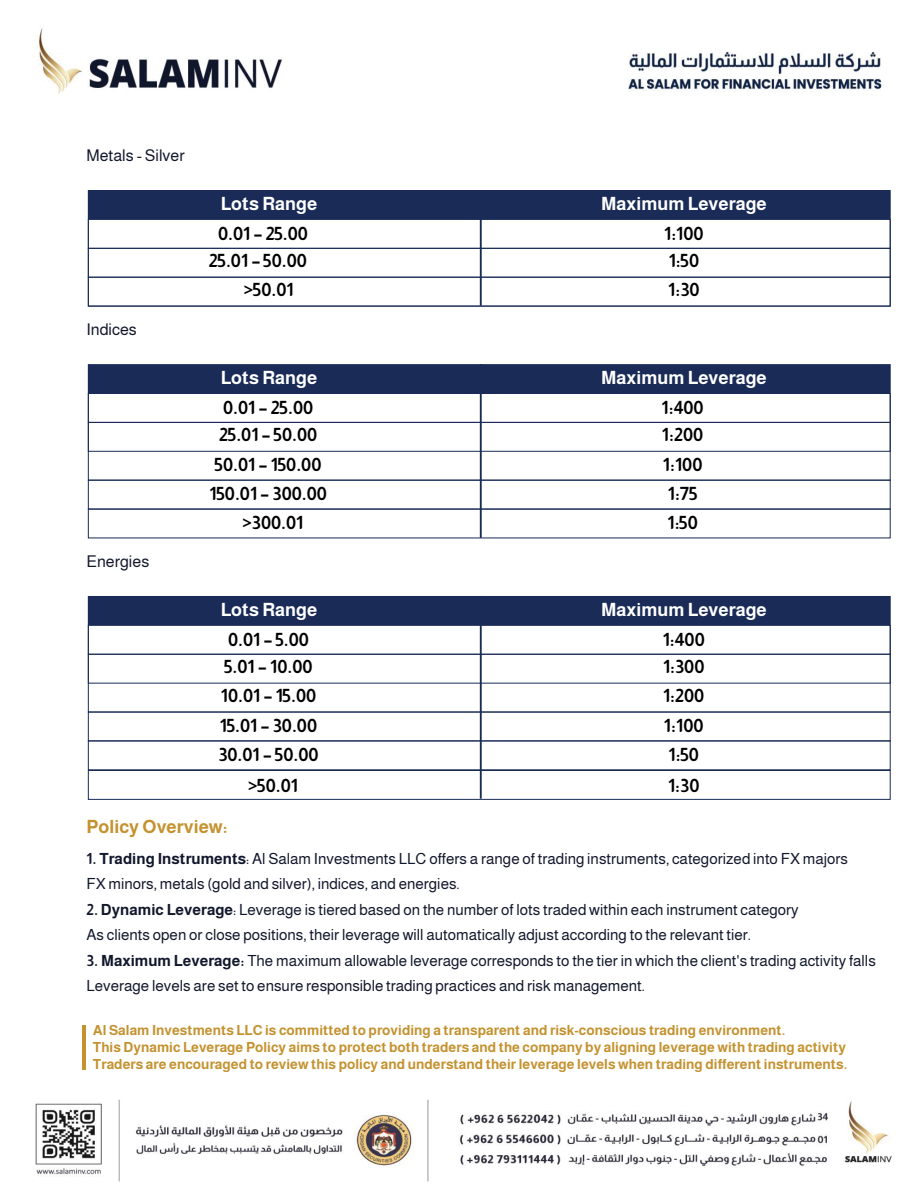
<style>
.page{position:relative;width:918px;height:1188px;background:#fff}
.page>*{position:absolute;margin:0;border:0;box-sizing:border-box;transform-origin:0 0}
.t1{font:700 18.3px/28.8px "Almarai";color:#000}
.t2{font:700 18.3px "Almarai";color:#fff}
.t3{font:700 18.3px "Almarai";color:#c4922f}
.t4{font:16.2px "Almarai";color:#11172c}
.t5{font:15.3px/25.7px "Almarai";color:#11172c}
.t6{font:700 13.95px/17.1px "Almarai";color:#c4922f}
.s1{font-weight:700}
</style>
<div class="page">
<img style="left:37px;top:28px;width:845px;height:68px">
<img style="left:35px;top:1099px;width:857px;height:83px">
<div style="left:88px;top:191px;width:802px;height:28px;background:#192b56"></div>
<div style="left:88px;top:219px;width:803px;height:30px;border:1px solid #192b56"></div>
<div style="left:88px;top:248px;width:803px;height:30px;border:1px solid #192b56"></div>
<div style="left:88px;top:277px;width:803px;height:29px;border:1px solid #192b56"></div>
<div style="left:480px;top:190px;width:2px;height:116px;border:1px solid #192b56"></div>
<div style="left:88px;top:365px;width:802px;height:29px;background:#192b56"></div>
<div style="left:88px;top:393px;width:803px;height:30px;border:1px solid #192b56"></div>
<div style="left:88px;top:422px;width:803px;height:30px;border:1px solid #192b56"></div>
<div style="left:88px;top:480px;width:803px;height:29px;border:1px solid #192b56"></div>
<div style="left:88px;top:509px;width:803px;height:29px;border:1px solid #192b56"></div>
<div style="left:480px;top:364px;width:2px;height:174px;border:1px solid #192b56"></div>
<div style="left:88px;top:596px;width:802px;height:29px;background:#192b56"></div>
<div style="left:88px;top:625px;width:803px;height:30px;border:1px solid #192b56"></div>
<div style="left:88px;top:654px;width:803px;height:30px;border:1px solid #192b56"></div>
<div style="left:88px;top:712px;width:803px;height:29px;border:1px solid #192b56"></div>
<div style="left:88px;top:770px;width:803px;height:30px;border:1px solid #192b56"></div>
<div style="left:480px;top:596px;width:2px;height:203px;border:1px solid #192b56"></div>
<hr style="left:82px;top:1025px;width:3px;height:44px;background:#c4922f">
<p class="t4" style="left:86px;top:143px;width:100px">Metals - Silver</p>
<p class="t4" style="left:86px;top:317px;width:52px">Indices</p>
<p class="t4" style="left:86px;top:549px;width:64px">Energies</p>
<p class="t2" style="left:221px;top:190px;width:98px">Lots Range</p>
<p class="t1" style="left:218px;top:219px;width:91px">0.01 – 25.00</p>
<p class="t1" style="left:209px;top:247px;width:100px">25.01 – 50.00</p>
<p class="t1" style="left:244px;top:276px;width:52px">&gt;50.01</p>
<p class="t2" style="left:221px;top:364px;width:98px">Lots Range</p>
<p class="t1" style="left:209px;top:393px;width:119px;text-align:center">0.01 – 25.00<br>25.01 – 50.00<br>50.01 – 150.00<br>150.01 – 300.00 &gt;300.01</p>
<p class="t2" style="left:221px;top:595px;width:98px">Lots Range</p>
<p class="t1" style="left:218px;top:625px;width:102px;text-align:center">0.01 – 5.00<br>5.01 – 10.00<br>10.01 – 15.00<br>15.01 – 30.00<br>30.01 – 50.00</p>
<p class="t1" style="left:248px;top:772px;width:52px">&gt;50.01</p>
<p class="t2" style="left:601px;top:190px;width:167px">Maximum Leverage</p>
<p class="t1" style="left:664px;top:219px;width:41px;line-height:28.3px">1:100<br>1:50<br>1:30</p>
<p class="t2" style="left:601px;top:364px;width:167px">Maximum Leverage</p>
<p class="t1" style="left:662px;top:393px;width:44px;line-height:28.3px;text-align:justify">1:400<br>1:200<br>1:100</p>
<p class="t1" style="left:667px;top:479px;width:32px;line-height:29.2px">1:75<br>1:50</p>
<p class="t2" style="left:601px;top:595px;width:167px">Maximum Leverage</p>
<p class="t1" style="left:663px;top:625px;width:44px;line-height:28.3px;text-align:justify">1:400<br>1:300<br>1:200</p>
<p class="t1" style="left:664px;top:711px;width:41px;line-height:29.2px">1:100<br>1:50</p>
<p class="t1" style="left:668px;top:772px;width:33px">1:30</p>
<p class="t3" style="left:86px;top:813px;width:143px">Policy Overview:</p>
<p class="t5" style="left:86px;top:845px;width:763px"><span class="s1">1. Trading Instruments</span>: Al Salam Investments LLC offers a range of trading instruments, categorized into FX majors<br>FX minors, metals (gold and silver), indices, and energies.</p>
<p class="t5" style="left:86px;top:897px;width:714px"><span class="s1">2. Dynamic Leverage</span>: Leverage is tiered based on the number of lots traded within each instrument category<br>As clients open or close positions, their leverage will automatically adjust according to the relevant tier.</p>
<p class="t5" style="left:86px;top:948px;width:791px"><span class="s1">3. Maximum Leverage:</span> The maximum allowable leverage corresponds to the tier in which the client's trading activity falls<br>Leverage levels are set to ensure responsible trading practices and risk management.</p>
<p class="t6" style="left:93px;top:1022px;width:756px">Al Salam Investments LLC is committed to providing a transparent and risk-conscious trading environment.<br>This Dynamic Leverage Policy aims to protect both traders and the company by aligning leverage with trading activity<br>Traders are encouraged to review this policy and understand their leverage levels when trading different instruments.</p>
</div>
